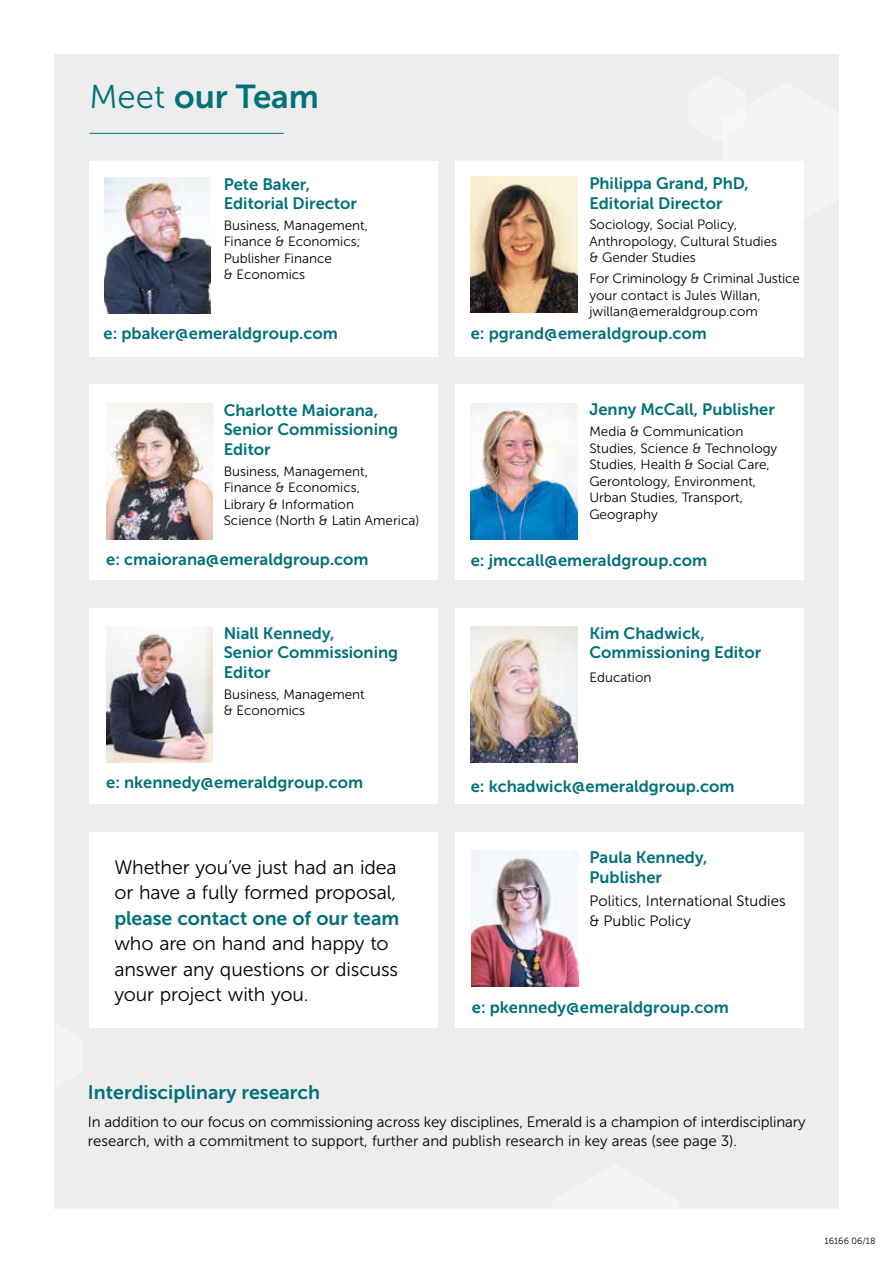
<style>
.page{position:relative;width:893px;height:1263px;background:#fff}
.page>*{position:absolute;margin:0;border:0;box-sizing:border-box;transform-origin:0 0}
.t1{font:33px "Museo Sans 700";color:#007179}
.t2{font:19.5px/25.5px "Museo Sans 300";letter-spacing:-.005em;color:#000}
.t3{font:19.5px "Museo Sans 700";color:#007179}
.t4{font:16.5px/19.5px "Museo Sans 700";color:#007179}
.t5{font:15px/19.5px "Museo Sans 300";color:#000}
.t6{font:13.5px/16.5px "Museo Sans 300";color:#000}
.t7{font:9px "Museo Sans 300";color:#000}
.s1{font-family:"Museo Sans 300"}
</style>
<div class="page">
<div style="left:54px;top:54px;width:785px;height:1155px;background:#ededed"></div>
<svg style="left:723px;top:107px;width:81px;height:123px"></svg>
<hr style="left:89px;top:133px;width:195px;height:1px;background:#007179">
<div style="left:89px;top:832px;width:349px;height:196px;background:#fff"></div>
<div style="left:455px;top:832px;width:348px;height:196px;background:#fff"></div>
<img style="left:472px;top:851px;width:106px;height:136px">
<div style="left:89px;top:608px;width:349px;height:196px;background:#fff"></div>
<img style="left:106px;top:626px;width:107px;height:136px">
<div style="left:455px;top:608px;width:348px;height:196px;background:#fff"></div>
<img style="left:471px;top:626px;width:106px;height:136px">
<div style="left:89px;top:385px;width:349px;height:195px;background:#fff"></div>
<img style="left:106px;top:403px;width:107px;height:136px">
<div style="left:455px;top:385px;width:348px;height:195px;background:#fff"></div>
<img style="left:471px;top:403px;width:106px;height:136px">
<div style="left:89px;top:161px;width:349px;height:195px;background:#fff"></div>
<img style="left:104px;top:177px;width:107px;height:136px">
<div style="left:455px;top:161px;width:348px;height:195px;background:#fff"></div>
<img style="left:471px;top:177px;width:106px;height:136px">
<h1 class="t1" style="left:89px;top:78px;width:231px"><span class="s1">Meet</span> our Team</h1>
<p class="t4" style="left:224px;top:174px;width:135px">Pete Baker,<br>Editorial Director</p>
<p class="t6" style="left:224px;top:217px;width:146px">Business, Management,<br>Finance &amp; Economics;<br>Publisher Finance<br>&amp; Economics</p>
<p class="t4" style="left:104px;top:324px;width:236px">e: pbaker@emeraldgroup.com</p>
<p class="t4" style="left:224px;top:400px;width:176px">Charlotte Maiorana,<br>Senior Commissioning<br>Editor</p>
<p class="t6" style="left:224px;top:463px;width:197px">Business, Management,<br>Finance &amp; Economics,<br>Library &amp; Information<br>Science (North &amp; Latin America)</p>
<p class="t4" style="left:106px;top:549px;width:264px">e: cmaiorana@emeraldgroup.com</p>
<p class="t4" style="left:224px;top:623px;width:176px">Niall Kennedy,<br>Senior Commissioning<br>Editor</p>
<p class="t6" style="left:224px;top:686px;width:143px">Business, Management &amp; Economics</p>
<p class="t4" style="left:106px;top:773px;width:258px">e: nkennedy@emeraldgroup.com</p>
<h2 class="t2" style="left:114px;top:855px;width:284px">Whether you’ve just had an idea or have a fully formed proposal,</h2>
<h2 class="t3" style="left:114px;top:907px;width:286px">please contact one of our team</h2>
<h2 class="t2" style="left:114px;top:931px;width:285px">who are on hand and happy to answer any questions or discuss your project with you.</h2>
<p class="t4" style="left:589px;top:174px;width:161px">Philippa Grand, PhD,<br>Editorial Director</p>
<p class="t6" style="left:589px;top:217px;width:189px">Sociology, Social Policy,<br>Anthropology, Cultural Studies &amp; Gender Studies</p>
<p class="t6" style="left:589px;top:270px;width:212px">For Criminology &amp; Criminal Justice your contact is Jules Willan, jwillan@emeraldgroup.com</p>
<p class="t4" style="left:471px;top:324px;width:238px">e: pgrand@emeraldgroup.com</p>
<p class="t4" style="left:589px;top:400px;width:187px">Jenny McCall, Publisher</p>
<p class="t6" style="left:589px;top:423px;width:189px">Media &amp; Communication<br>Studies, Science &amp; Technology<br>Studies, Health &amp; Social Care,<br>Gerontology, Environment,<br>Urban Studies, Transport,<br>Geography</p>
<p class="t4" style="left:471px;top:551px;width:238px">e: jmccall@emeraldgroup.com</p>
<p class="t4" style="left:589px;top:623px;width:173px">Kim Chadwick,<br>Commissioning Editor</p>
<p class="t6" style="left:589px;top:669px;width:64px">Education</p>
<p class="t4" style="left:471px;top:776px;width:265px">e: kchadwick@emeraldgroup.com</p>
<p class="t4" style="left:589px;top:848px;width:120px">Paula Kennedy,<br>Publisher</p>
<p class="t5" style="left:589px;top:892px;width:198px">Politics, International Studies &amp; Public Policy</p>
<p class="t4" style="left:472px;top:997px;width:258px">e: pkennedy@emeraldgroup.com</p>
<h2 class="t3" style="left:88px;top:1081px;width:234px">Interdisciplinary research</h2>
<p class="t5" style="left:88px;top:1112px;width:719px">In addition to our focus on commissioning across key disciplines, Emerald is a champion of interdisciplinary research, with a commitment to support, further and publish research in key areas (see page 3).</p>
<p class="t7" style="left:824px;top:1236px;width:52px">16166 06/18</p>
</div>
